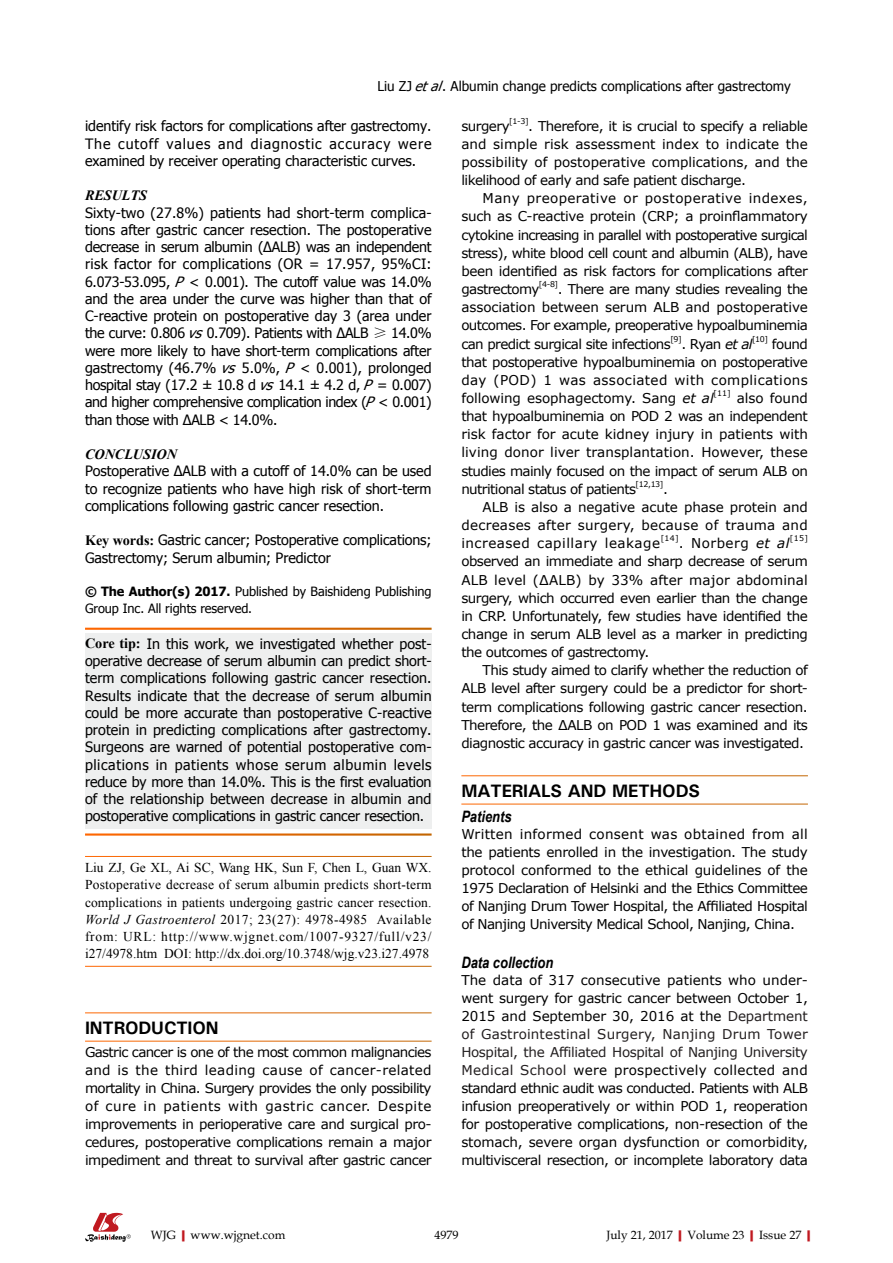
<style>
.page{position:relative;width:893px;height:1263px;background:#fff}
.page>*{position:absolute;margin:0;border:0;box-sizing:border-box;transform-origin:0 0}
.t1{font:700 18px "Univers";letter-spacing:-.01em;color:#000}
.t2{font:italic 700 15.75px "Arial Narrow";color:#000}
.t3{font:14.25px/17.2px "Tahoma";letter-spacing:-.005em;color:#000}
.t4{font:13.5px/18px "Verdana";letter-spacing:-.035em;color:#000;text-align:justify}
.t5{font:13.5px/17.2px "Times New Roman";color:#000;text-align:justify}
.t6{font:13.5px "Tahoma";color:#000}
.t7{font:13.5px "Verdana";letter-spacing:-.06em;color:#000}
.t8{font:13.5px "Verdana";color:#000}
.t9{font:13.5px "Verdana";letter-spacing:.005em;color:#000}
.t10{font:13.5px "Verdana";letter-spacing:.02em;color:#000}
.t11{font:13.5px "Verdana";letter-spacing:.03em;color:#000}
.t12{font:13.5px "Verdana";letter-spacing:-.01em;color:#000}
.t13{font:13.5px "Verdana";letter-spacing:.01em;color:#000}
.t14{font:13.5px "Verdana";letter-spacing:.035em;color:#000}
.t15{font:12.75px/17.2px "Tahoma";letter-spacing:-.005em;color:#000}
.t16{font:12px "Book Antiqua";color:#000}
.t17{font:7.8px "Verdana";letter-spacing:-.025em;color:#000}
.s1{font-style:italic}
.s2{font-family:"Times New Roman";font-weight:700;font-style:italic}
.s3{font-family:"Sim Sun"}
.s4{font-family:"Times New Roman";font-weight:700}
.s5{font-weight:700}
.s6{color:#231f20}
.s7{font-weight:700;color:#c01920}
</style>
<div class="page">
<div style="left:85px;top:634px;width:347px;height:195px;background:#eeefef"></div>
<svg style="left:85px;top:1213px;width:46px;height:29px"></svg>
<p class="t6" style="left:377px;top:77px;width:415px">Liu ZJ <span class="s1">etal</span>. Albumin change predicts complications after gastrectomy</p>
<p class="t3" style="left:85px;top:117px;width:348px;text-align:justify">identify risk factors for complications after gastrectomy.<br>The cutoff values and diagnostic accuracy were examined by receiver operating characteristic curves.</p>
<p class="t3" style="left:85px;top:185px;width:348px"><span class="s2">RESULTS<br></span>Sixty-two (27.8%) patients had short-term complica&shy;tions after gastric cancer resection. The postoperative decrease in serum albumin (∆ALB) was an independent risk factor for complications (OR = 17.957, 95%CI:<br>6.073-53.095, <span class="s1">P</span> &lt; 0.001). The cutoff value was 14.0% and the area under the curve was higher than that of C-reactive protein on postoperative day 3 (area under the curve: 0.806 <span class="s1">vs</span>0.709). Patients with ∆ALB <span class="s3">≥</span> 14.0% were more likely to have short-term complications after gastrectomy (46.7% <span class="s1">vs</span> 5.0%, <span class="s1">P</span> &lt; 0.001), prolonged hospital stay (17.2 ± 10.8 d <span class="s1">vs</span>14.1 ± 4.2 d, <span class="s1">P</span> = 0.007) and higher comprehensive complication index (<span class="s1">P</span> &lt; 0.001) than those with ∆ALB &lt; 14.0%.</p>
<p class="t3" style="left:85px;top:444px;width:348px"><span class="s2">CONCLUSION<br></span>Postoperative ∆ALB with a cutoff of 14.0% can be used to recognize patients who have high risk of short-term complications following gastric cancer resection.</p>
<p class="t3" style="left:85px;top:531px;width:348px"><span class="s4">Key words:</span> Gastric cancer; Postoperative complications;<br>Gastrectomy; Serum albumin; Predictor</p>
<p class="t15" style="left:85px;top:582px;width:348px"><span class="s5">© The Author(s) 2017.</span> Published by Baishideng Publishing<br>Group Inc. All rights reserved.</p>
<p class="t3" style="left:85px;top:634px;width:348px;text-align:justify"><span class="s4">Core tip:</span> In this work, we investigated whether post&shy;operative decrease of serum albumin can predict short&shy;term complications following gastric cancer resection.<br>Results indicate that the decrease of serum albumin could be more accurate than postoperative C-reactive protein in predicting complications after gastrectomy.<br>Surgeons are warned of potential postoperative com&shy;plications in patients whose serum albumin levels reduce by more than 14.0%. This is the first evaluation of the relationship between decrease in albumin and postoperative complications in gastric cancer resection.</p>
<p class="t5" style="left:85px;top:859px;width:348px">Liu ZJ, Ge XL, Ai SC, Wang HK, Sun F, Chen L, Guan WX.<br>Postoperative decrease of serum albumin predicts short-term complications in patients undergoing gastric cancer resection.<br><span class="s1">World J Gastroenterol</span> 2017; 23(27): 4978-4985 Available from: URL: http://www.wjgnet.com/1007-9327/full/v23/ i27/4978.htm DOI: http://dx.doi.org/10.3748/wjg.v23.i27.4978</p>
<p class="t1" style="left:85px;top:1016px;width:135px">INTRODUCTION</p>
<p class="t4" style="left:85px;top:1043px;width:348px;text-align:left">Gastric cancer is one of the most common malignancies and is the third leading cause of cancer-related mortality in China. Surgery provides the only possibility of cure in patients with gastric cancer. Despite improvements in perioperative care and surgical pro&shy;cedures, postoperative complications remain a major impediment and threat to survival after gastric cancer</p>
<p class="t17" style="left:509px;top:116px;width:21px">[1-3]</p>
<p class="t4" style="left:528px;top:117px;width:281px">. Therefore, it is crucial to specify a reliable</p>
<p class="t9" style="left:461px;top:135px;width:348px">and simple risk assessment index to indicate the</p>
<p class="t8" style="left:461px;top:153px;width:348px">possibility of postoperative complications, and the</p>
<p class="t4" style="left:461px;top:171px;width:286px">likelihood of early and safe patient discharge.</p>
<p class="t11" style="left:483px;top:189px;width:327px">Many preoperative or postoperative indexes,</p>
<p class="t4" style="left:461px;top:207px;width:348px">such as C-reactive protein (CRP; a proinflammatory</p>
<p class="t7" style="left:461px;top:225px;width:348px">cytokine increasing in parallel with postoperative surgical</p>
<p class="t4" style="left:461px;top:244px;width:348px">stress), white blood cell count and albumin (ALB), have</p>
<p class="t4" style="left:461px;top:262px;width:348px">been identified as risk factors for complications after</p>
<p class="t4" style="left:461px;top:280px;width:80px">gastrectomy</p>
<p class="t17" style="left:539px;top:279px;width:21px">[4-8]</p>
<p class="t4" style="left:461px;top:117px;width:50px">surgery</p>
<p class="t4" style="left:461px;top:280px;width:348px;text-indent:96px">. There are many studies revealing the association between serum ALB and postoperative outcomes. For example, preoperative hypoalbuminemia can predict surgical site infections</p>
<p class="t17" style="left:670px;top:334px;width:13px">[9]</p>
<p class="t4" style="left:681px;top:334px;width:73px">. Ryan <span class="s1">et al</span></p>
<p class="t17" style="left:752px;top:334px;width:18px">[10]</p>
<p class="t4" style="left:461px;top:334px;width:348px;text-indent:311px">found that postoperative hypoalbuminemia on postoperative day (POD) 1 was associated with complications following esophagectomy. Sang <span class="s1">et al</span></p>
<p class="t17" style="left:714px;top:388px;width:19px">[11]</p>
<p class="t4" style="left:461px;top:389px;width:348px;text-indent:275px">also found that hypoalbuminemia on POD 2 was an independent risk factor for acute kidney injury in patients with living donor liver transplantation. However, these studies mainly focused on the impact of serum ALB on nutritional status of patients</p>
<p class="t17" style="left:636px;top:479px;width:29px">[12,13]</p>
<p class="t4" style="left:663px;top:480px;width:6px">.</p>
<p class="t12" style="left:483px;top:498px;width:327px">ALB is also a negative acute phase protein and</p>
<p class="t10" style="left:461px;top:516px;width:348px">decreases after surgery, because of trauma and</p>
<p class="t14" style="left:461px;top:534px;width:200px">increased capillary leakage</p>
<p class="t17" style="left:661px;top:533px;width:20px">[14]</p>
<p class="t14" style="left:679px;top:534px;width:112px">. Norberg <span class="s1">et al</span></p>
<p class="t17" style="left:790px;top:533px;width:20px">[15]</p>
<p class="t4" style="left:461px;top:552px;width:348px">observed an immediate and sharp decrease of serum</p>
<p class="t13" style="left:461px;top:570px;width:348px">ALB level (∆ALB) by 33% after major abdominal</p>
<p class="t4" style="left:461px;top:589px;width:348px">surgery, which occurred even earlier than the change</p>
<p class="t4" style="left:461px;top:607px;width:348px">in CRP. Unfortunately, few studies have identified the</p>
<p class="t4" style="left:461px;top:625px;width:348px">change in serum ALB level as a marker in predicting</p>
<p class="t4" style="left:461px;top:643px;width:189px">the outcomes of gastrectomy.</p>
<p class="t4" style="left:483px;top:661px;width:327px">This study aimed to clarify whether the reduction of</p>
<p class="t4" style="left:461px;top:679px;width:348px">ALB level after surgery could be a predictor for short-</p>
<p class="t4" style="left:461px;top:697px;width:348px">term complications following gastric cancer resection.</p>
<p class="t4" style="left:461px;top:716px;width:348px">Therefore, the ∆ALB on POD 1 was examined and its</p>
<p class="t4" style="left:461px;top:734px;width:344px">diagnostic accuracy in gastric cancer was investigated.</p>
<p class="t1" style="left:461px;top:779px;width:240px">MATERIALS AND METHODS</p>
<p class="t2" style="left:461px;top:804px;width:52px">Patients</p>
<p class="t4" style="left:461px;top:825px;width:348px">Written informed consent was obtained from all the patients enrolled in the investigation. The study protocol conformed to the ethical guidelines of the 1975 Declaration of Helsinki and the Ethics Committee of Nanjing Drum Tower Hospital, the Affiliated Hospital of Nanjing University Medical School, Nanjing, China.</p>
<p class="t2" style="left:461px;top:950px;width:93px">Data collection</p>
<p class="t4" style="left:461px;top:971px;width:348px;text-align:left">The data of 317 consecutive patients who under&shy;went surgery for gastric cancer between October 1, 2015 and September 30, 2016 at the <span class="s6">Department of Gastrointestinal Surgery, Nanjing Drum Tower Hospital, the Affiliated Hospital of Nanjing University Medical School</span> were prospectively collected and standard ethnic audit was conducted. Patients with ALB infusion preoperatively or within POD 1, reoperation for postoperative complications, non-resection of the stomach, severe organ dysfunction or comorbidity, multivisceral resection, or incomplete laboratory data</p>
<p class="t16" style="left:151px;top:1226px;width:136px">WJG<span class="s7">|</span>www.wjgnet.com</p>
<p class="t16" style="left:434px;top:1226px;width:25px">4979</p>
<p class="t16" style="left:606px;top:1226px;width:211px">July 21, 2017<span class="s7">|</span>Volume 23<span class="s7">|</span>Issue 27<span class="s7">|</span></p>
</div>
